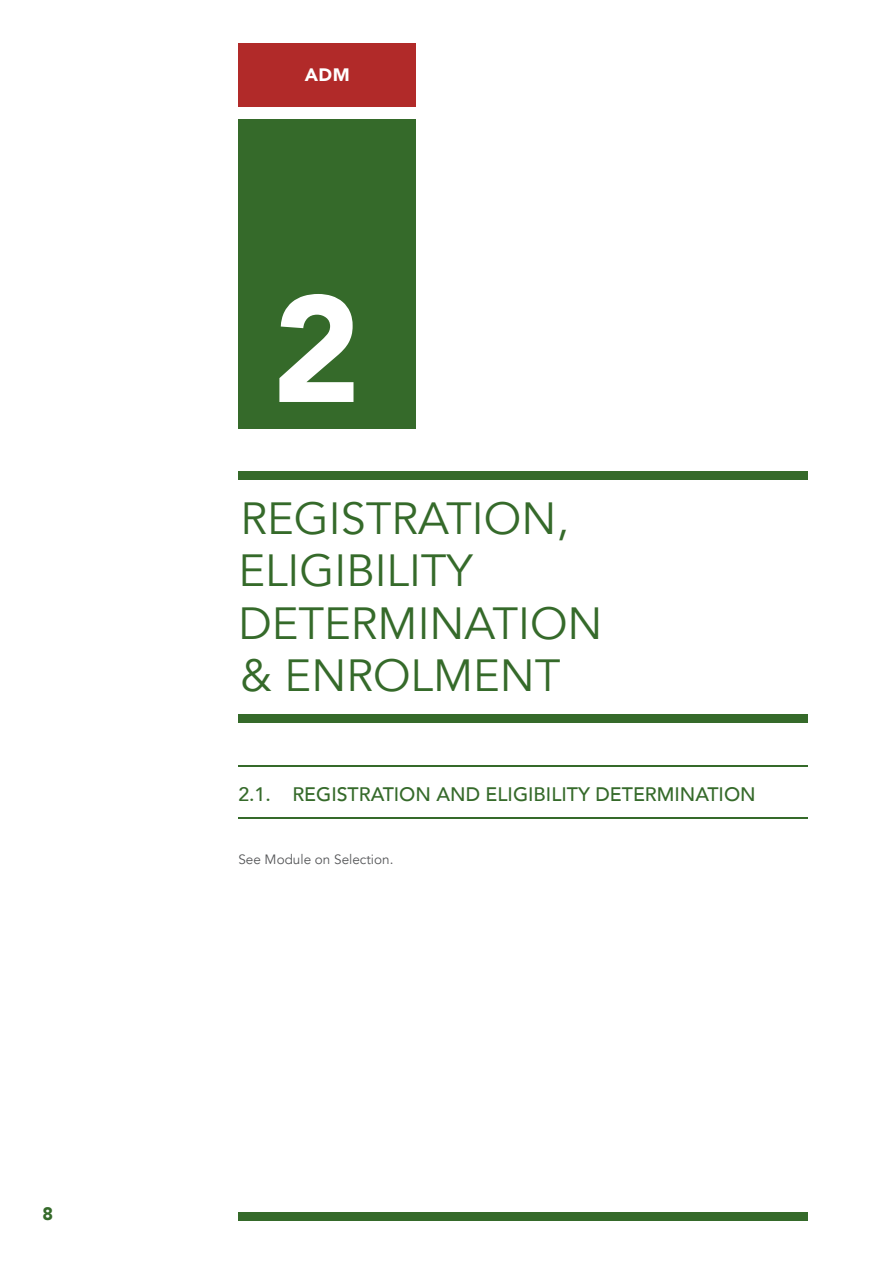
<style>
.page{position:relative;width:893px;height:1263px;background:#fff}
.page>*{position:absolute;margin:0;border:0;box-sizing:border-box;transform-origin:0 0}
.t1{font:900 150px "Avenir";color:#fff}
.CHAPTER_HEADS{font:45px/52.5px "Avenir";color:#356a2a}
.SUB-HEADINGS{font:500 19.5px "Avenir";color:#356a2a}
.acronym{font:900 18px "Avenir";color:#fff}
.t2{font:900 18px "Avenir";color:#356a2a}
.BODY_NO_TAB{font:13.5px "Avenir";color:#57585a}
</style>
<div class="page">
<div style="left:238px;top:714px;width:570px;height:8px;background:#356a2a"></div>
<div style="left:238px;top:472px;width:570px;height:8px;background:#356a2a"></div>
<div style="left:238px;top:119px;width:178px;height:310px;background:#356a2a"></div>
<hr style="left:238px;top:818px;width:570px;height:1px;background:#356a2a">
<hr style="left:238px;top:765px;width:570px;height:1px;background:#356a2a">
<div style="left:238px;top:43px;width:178px;height:64px;background:#b12a29"></div>
<div style="left:238px;top:1212px;width:570px;height:8px;background:#356a2a"></div>
<p class="t2" style="left:43px;top:1198px;width:12px">8</p>
<p class="acronym" style="left:305px;top:59px;width:47px">ADM</p>
<p class="t1" style="left:272px;top:221px;width:90px">2</p>
<p class="CHAPTER_HEADS" style="left:238px;top:493px;width:366px">REGISTRATION,<br>ELIGIBILITY<br>DETERMINATION</p>
<p class="CHAPTER_HEADS" style="left:240px;top:650px;width:322px">&amp; ENROLMENT</p>
<p class="SUB-HEADINGS" style="left:238px;top:777px;width:519px">2.1. REGISTRATION AND ELIGIBILITY DETERMINATION</p>
<p class="BODY_NO_TAB" style="left:238px;top:851px;width:157px">See Module on Selection.</p>
</div>
